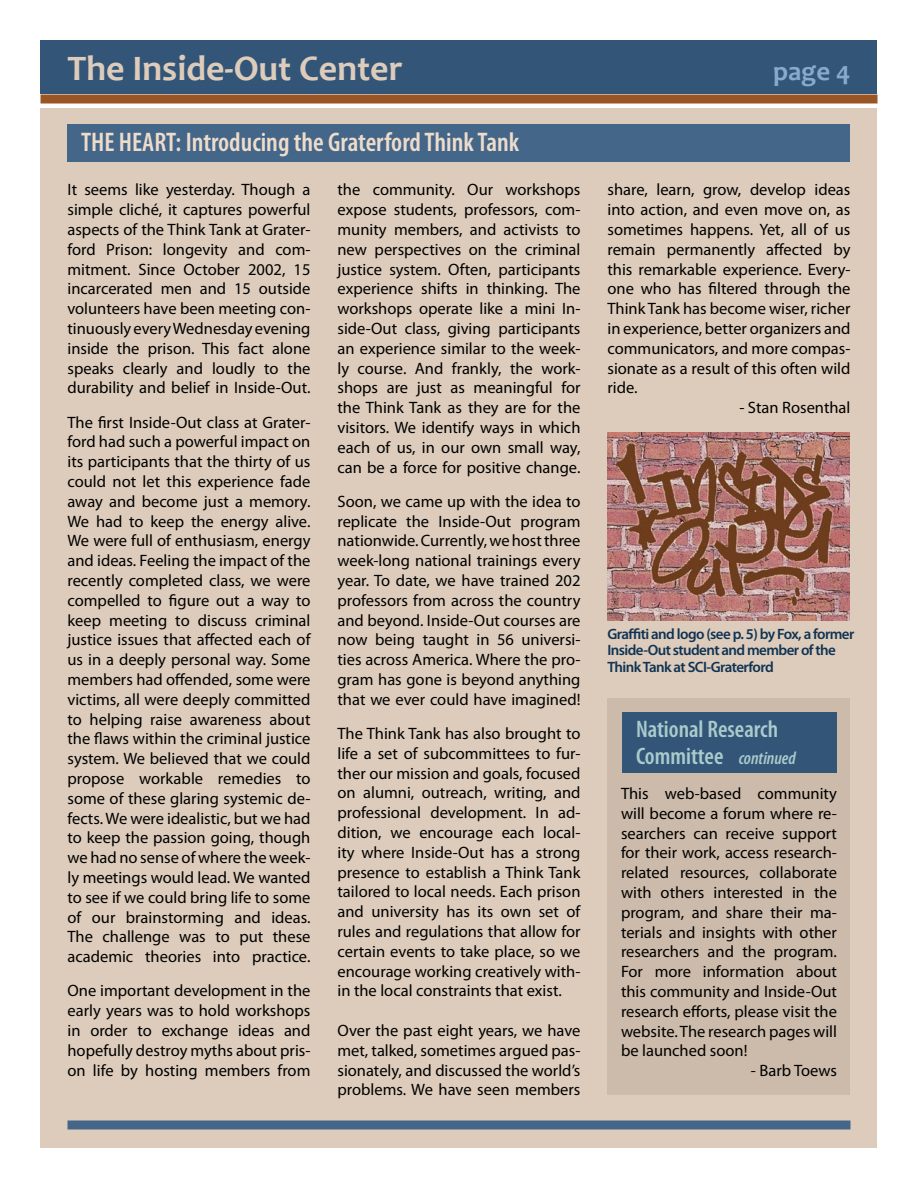
<style>
.page{position:relative;width:918px;height:1188px;background:#fff}
.page>*{position:absolute;margin:0;border:0;box-sizing:border-box;transform-origin:0 0}
.t1{font:700 36px "Candara";color:#dcb}
.t2{font:600 condensed 27px "Myriad Pro";color:#eddccc}
.t3{font:700 27px "Candara";color:#8ac}
.t4{font:600 condensed 24px/27px "Myriad Pro";color:#aacbcc}
.t5{font:16.5px/19.8px "Myriad Pro";color:#000;text-align:justify}
.t6{font:600 15px/16.5px "Myriad Pro";letter-spacing:-.04em;color:#103354}
.s1{font-style:italic;font-size:18px}
</style>
<div class="page">
<div style="left:40px;top:108px;width:838px;height:1040px;background:#dcb"></div>
<div style="left:40px;top:94px;width:838px;height:10px;background:#995624"></div>
<div style="left:40px;top:40px;width:838px;height:54px;background:#357"></div>
<div style="left:68px;top:124px;width:782px;height:37px;background:#468"></div>
<div style="left:68px;top:1120px;width:782px;height:10px;background:#468"></div>
<div style="left:608px;top:699px;width:242px;height:396px;background:#cba"></div>
<div style="left:622px;top:713px;width:215px;height:60px;background:#357"></div>
<img style="left:608px;top:432px;width:242px;height:189px">
<h1 class="t1" style="left:68px;top:47px;width:337px">The Inside-Out Center</h1>
<h2 class="t3" style="left:773px;top:55px;width:79px">page 4</h2>
<h2 class="t2" style="left:81px;top:125px;width:440px">THE HEART: Introducing the Graterford Think Tank</h2>
<p class="t5" style="left:68px;top:180px;width:245px">It seems like yesterday. Though a simple cliché, it captures powerful aspects of the Think Tank at Grater&shy;ford Prison: longevity and com&shy;mitment. Since October 2002, 15 incarcerated men and 15 outside volunteers have been meeting con&shy;tinuously every Wednesday evening inside the prison. This fact alone speaks clearly and loudly to the durability and belief in Inside-Out.</p>
<p class="t5" style="left:68px;top:412px;width:245px">The first Inside-Out class at Grater&shy;ford had such a powerful impact on its participants that the thirty of us could not let this experience fade away and become just a memory.<br>We had to keep the energy alive.<br>We were full of enthusiasm, energy and ideas. Feeling the impact of the recently completed class, we were compelled to figure out a way to keep meeting to discuss criminal justice issues that affected each of us in a deeply personal way. Some members had offended, some were victims, all were deeply committed to helping raise awareness about the flaws within the criminal justice system. We believed that we could propose workable remedies to some of these glaring systemic de&shy;fects. We were idealistic, but we had to keep the passion going, though we had no sense of where the week&shy;ly meetings would lead. We wanted to see if we could bring life to some of our brainstorming and ideas.<br>The challenge was to put these academic theories into practice.</p>
<p class="t5" style="left:68px;top:981px;width:245px">One important development in the early years was to hold workshops in order to exchange ideas and hopefully destroy myths about pris&shy;on life by hosting members from</p>
<p class="t5" style="left:338px;top:180px;width:245px">the community. Our workshops expose students, professors, com&shy;munity members, and activists to new perspectives on the criminal justice system. Often, participants experience shifts in thinking. The workshops operate like a mini In&shy;side-Out class, giving participants an experience similar to the week&shy;ly course. And frankly, the work&shy;shops are just as meaningful for the Think Tank as they are for the visitors. We identify ways in which each of us, in our own small way, can be a force for positive change.</p>
<p class="t5" style="left:338px;top:491px;width:245px">Soon, we came up with the idea to replicate the Inside-Out program nationwide. Currently, we host three week-long national trainings every year. To date, we have trained 202 professors from across the country and beyond. Inside-Out courses are now being taught in 56 universi&shy;ties across America. Where the pro&shy;gram has gone is beyond anything that we ever could have imagined!</p>
<p class="t5" style="left:338px;top:723px;width:245px">The Think Tank has also brought to life a set of subcommittees to fur&shy;ther our mission and goals, focused on alumni, outreach, writing, and professional development. In ad&shy;dition, we encourage each local&shy;ity where Inside-Out has a strong presence to establish a Think Tank tailored to local needs. Each prison and university has its own set of rules and regulations that allow for certain events to take place, so we encourage working creatively with&shy;in the local constraints that exist.</p>
<p class="t5" style="left:338px;top:1020px;width:245px">Over the past eight years, we have met, talked, sometimes argued pas&shy;sionately, and discussed the world’s problems. We have seen members</p>
<p class="t5" style="left:608px;top:180px;width:245px">share, learn, grow, develop ideas into action, and even move on, as sometimes happens. Yet, all of us remain permanently affected by this remarkable experience. Every&shy;one who has filtered through the Think Tank has become wiser, richer in experience, better organizers and communicators, and more compas&shy;sionate as a result of this often wild ride.</p>
<p class="t5" style="left:739px;top:397px;width:113px">- Stan Rosenthal</p>
<p class="t6" style="left:608px;top:625px;width:248px">Graffiti and logo (see p. 5) by Fox, a former<br>Inside-Out student and member of the<br>Think Tank at SCI-Graterford</p>
<h3 class="t4" style="left:636px;top:716px;width:161px">National Research<br>Committee <span class="s1">continued</span></h3>
<p class="t5" style="left:621px;top:783px;width:218px">This web-based community will become a forum where re&shy;searchers can receive support for their work, access research&shy;related resources, collaborate with others interested in the program, and share their ma&shy;terials and insights with other researchers and the program.<br>For more information about this community and Inside-Out research efforts, please visit the website. The research pages will be launched soon!</p>
<p class="t5" style="left:751px;top:1060px;width:88px">- Barb Toews</p>
</div>
